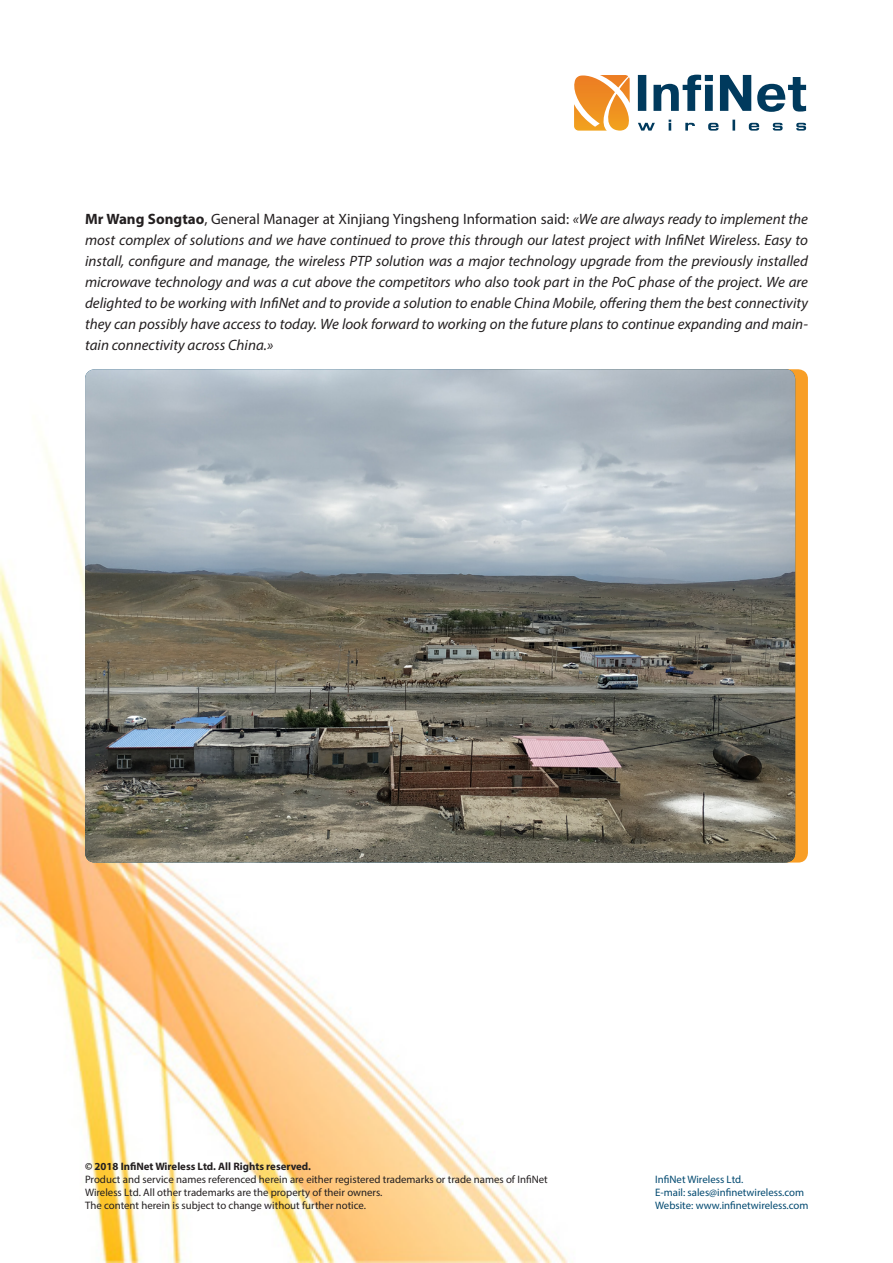
<style>
.page{position:relative;width:893px;height:1263px;background:#fff}
.page>*{position:absolute;margin:0;border:0;box-sizing:border-box;transform-origin:0 0}
.Maintext_EN{font:italic 15px/21px "Myriad Pro";color:#231f20;text-align:justify}
.t1{font:10.8px/12.9px "Myriad Pro";color:#231f20}
.t2{font:10.8px/12.9px "Myriad Pro";color:#024970}
.t3{font:700 10.8px "Myriad Pro";color:#231f20}
.s1{font-weight:700;font-style:normal}
.s2{font-style:normal}
</style>
<div class="page">
<img style="left:0;top:74px;width:808px;height:1189px">
<svg style="left:571px;top:75px;width:60px;height:56px"></svg>
<svg style="left:638px;top:75px;width:168px;height:37px"></svg>
<svg style="left:638px;top:120px;width:168px;height:11px"></svg>
<div style="left:483px;top:369px;width:325px;height:493px;background:#f89e26;border-radius:10px"></div>
<img style="left:85px;top:369px;width:710px;height:493px">
<p class="Maintext_EN" style="left:85px;top:208px;width:724px"><span class="s1">Mr Wang Songtao</span><span class="s2">, General Manager at Xinjiang Yingsheng Information said:</span> «We are always ready to implement the most complex of solutions and we have continued to prove this through our latest project with InfiNet Wireless. Easy to install, configure and manage, the wireless PTP solution was a major technology upgrade from the previously installed microwave technology and was a cut above the competitors who also took part in the PoC phase of the project. We are delighted to be working with InfiNet and to provide a solution to enable China Mobile, offering them the best connectivity they can possibly have access to today. We look forward to working on the future plans to continue expanding and main&shy;tain connectivity across China.»</p>
<p class="t3" style="left:85px;top:1159px;width:228px">© 2018 InfiNet Wireless Ltd. All Rights reserved.</p>
<p class="t1" style="left:85px;top:1173px;width:464px">Product and service names referenced herein are either registered trademarks or trade names of InfiNet<br>Wireless Ltd. All other trademarks are the property of their owners.<br>The content herein is subject to change without further notice.</p>
<p class="t2" style="left:655px;top:1173px;width:155px">InfiNet Wireless Ltd.<br>E-mail: sales@infinetwireless.com<br>Website: www.infinetwireless.com</p>
</div>
